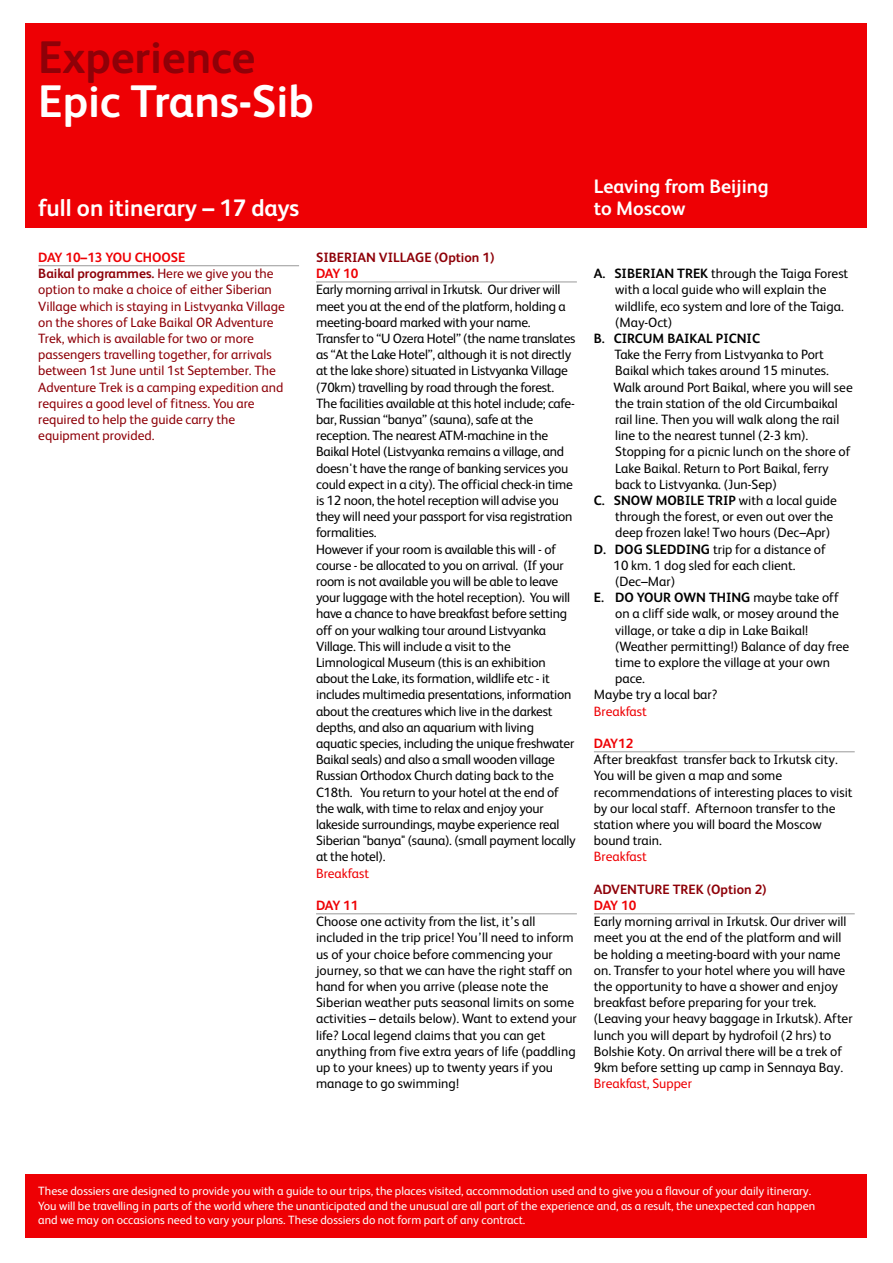
<style>
.page{position:relative;width:893px;height:1263px;background:#fff}
.page>*{position:absolute;margin:0;border:0;box-sizing:border-box;transform-origin:0 0}
.t1{font:700 45.75px "FS Albert";color:#fff}
.t2{font:700 45.75px "FS Albert";color:#8e0108}
.t3{font:700 23.85px "FS Albert";color:#fff}
.t4{font:700 19.5px/22.2px "FS Albert";color:#fff}
.t5{font:13.5px/16.2px "FS Albert";letter-spacing:-.015em;color:#000}
.t6{font:13.5px/16.2px "FS Albert";color:#8e0108}
.t7{font:700 13.5px "FS Albert";color:#000}
.t8{font:700 13.5px "FS Albert";color:#8e0108}
.t9{font:13.5px "FS Albert";color:#ee0004}
.t10{font:700 13.5px "FS Albert";letter-spacing:-.04em;color:#ee0004}
.t11{font:12px/14.4px "FS Albert";color:#fff}
.s1{font-weight:700;color:#ee0004}
.s2{font-weight:700}
.s3{font-weight:400}
</style>
<div class="page">
<hr style="left:38px;top:265px;width:261px;height:1px;background:#999">
<hr style="left:316px;top:282px;width:261px;height:1px;background:#999">
<hr style="left:316px;top:913px;width:261px;height:1px;background:#999">
<hr style="left:594px;top:751px;width:261px;height:1px;background:#999">
<hr style="left:594px;top:913px;width:261px;height:1px;background:#999">
<div style="left:26px;top:1174px;width:841px;height:63px;background:#ee0004"></div>
<div style="left:26px;top:24px;width:841px;height:204px;background:#ee0004"></div>
<h1 class="t2" style="left:38px;top:42px;width:219px">Experience</h1>
<h1 class="t1" style="left:38px;top:85px;width:277px">Epic Trans-Sib</h1>
<h2 class="t3" style="left:38px;top:199px;width:263px">full on itinerary – 17 days</h2>
<p class="t6" style="left:38px;top:251px;width:248px"><span class="s1">DAY 10–13 YOU CHOOSE<br></span><span class="s2">Baikal programmes.</span> Here we give you the option to make a choice of either Siberian Village which is staying in Listvyanka Village on the shores of Lake Baikal OR Adventure Trek, which is available for two or more passengers travelling together, for arrivals between 1st June until 1st September. The Adventure Trek is a camping expedition and requires a good level of fitness. You are required to help the guide carry the equipment provided.</p>
<p class="t8" style="left:316px;top:253px;width:180px">SIBERIAN VILLAGE (Option 1)</p>
<p class="t10" style="left:316px;top:269px;width:44px">DAY 10</p>
<p class="t5" style="left:316px;top:283px;width:261px">Early morning arrival in Irkutsk. Our driver will meet you at the end of the platform, holding a meeting-board marked with your name.<br>Transfer to “U Ozera Hotel” (the name translates as “At the Lake Hotel”, although it is not directly at the lake shore) situated in Listvyanka Village (70km) travelling by road through the forest.<br>The facilities available at this hotel include; cafe&shy;bar, Russian “banya” (sauna), safe at the reception. The nearest ATM-machine in the Baikal Hotel (Listvyanka remains a village, and doesn't have the range of banking services you could expect in a city). The official check-in time is 12 noon, the hotel reception will advise you they will need your passport for visa registration formalities.<br>However if your room is available this will - of course - be allocated to you on arrival. (If your room is not available you will be able to leave your luggage with the hotel reception). You will have a chance to have breakfast before setting off on your walking tour around Listvyanka Village. This will include a visit to the Limnological Museum (this is an exhibition about the Lake, its formation, wildlife etc - it includes multimedia presentations, information about the creatures which live in the darkest depths, and also an aquarium with living aquatic species, including the unique freshwater Baikal seals) and also a small wooden village Russian Orthodox Church dating back to the C18th. You return to your hotel at the end of the walk, with time to relax and enjoy your lakeside surroundings, maybe experience real Siberian "banya" (sauna). (small payment locally at the hotel).</p>
<p class="t9" style="left:316px;top:868px;width:54px">Breakfast</p>
<p class="t10" style="left:316px;top:901px;width:44px">DAY 11</p>
<p class="t5" style="left:316px;top:915px;width:262px">Choose one activity from the list, it’s all included in the trip price! You’ll need to inform us of your choice before commencing your journey, so that we can have the right staff on hand for when you arrive (please note the Siberian weather puts seasonal limits on some activities – details below). Want to extend your life? Local legend claims that you can get anything from five extra years of life (paddling up to your knees) up to twenty years if you manage to go swimming!</p>
<h3 class="t4" style="left:594px;top:177px;width:176px">Leaving from Beijing to Moscow</h3>
<p class="t5" style="left:615px;top:267px;width:235px;text-indent:-21px"><span class="s2">A. SIBERIAN TREK</span> through the Taiga Forest with a local guide who will explain the wildlife, eco system and lore of the Taiga. (May-Oct)</p>
<p class="t7" style="left:594px;top:334px;width:168px">B. CIRCUM BAIKAL PICNIC</p>
<p class="t5" style="left:614px;top:348px;width:211px">Take the Ferry from Listvyanka to Port</p>
<p class="t5" style="left:615px;top:364px;width:215px">Baikal which takes around 15 minutes.</p>
<p class="t5" style="left:614px;top:380px;width:241px">Walk around Port Baikal, where you will see</p>
<p class="t5" style="left:615px;top:396px;width:224px">the train station of the old Circumbaikal</p>
<p class="t5" style="left:615px;top:413px;width:226px">rail line. Then you will walk along the rail</p>
<p class="t5" style="left:615px;top:429px;width:195px">line to the nearest tunnel (2-3 km).</p>
<p class="t5" style="left:615px;top:445px;width:237px">Stopping for a picnic lunch on the shore of</p>
<p class="t5" style="left:615px;top:461px;width:215px">Lake Baikal. Return to Port Baikal, ferry</p>
<p class="t5" style="left:615px;top:477px;width:163px">back to Listvyanka. (Jun-Sep)</p>
<p class="t7" style="left:594px;top:496px;width:245px">C. SNOW MOBILE TRIP <span class="s3">with a local guide</span></p>
<p class="t5" style="left:615px;top:510px;width:220px">through the forest, or even out over the</p>
<p class="t5" style="left:615px;top:526px;width:217px">deep frozen lake! Two hours (Dec–Apr)</p>
<p class="t5" style="left:594px;top:542px;width:233px"><span class="s2">D. DOG SLEDDING</span> trip for a distance of</p>
<p class="t5" style="left:614px;top:558px;width:184px">10 km. 1 dog sled for each client.</p>
<p class="t5" style="left:615px;top:575px;width:61px">(Dec–Mar)</p>
<p class="t7" style="left:594px;top:593px;width:246px">E. DO YOUR OWN THING <span class="s3">maybe take off</span></p>
<p class="t5" style="left:615px;top:607px;width:225px">on a cliff side walk, or mosey around the</p>
<p class="t5" style="left:615px;top:623px;width:195px">village, or take a dip in Lake Baikal!</p>
<p class="t5" style="left:615px;top:639px;width:236px">(Weather permitting!) Balance of day free</p>
<p class="t5" style="left:615px;top:656px;width:216px">time to explore the village at your own</p>
<p class="t5" style="left:615px;top:672px;width:31px">pace.</p>
<p class="t5" style="left:594px;top:688px;width:125px">Maybe try a local bar?</p>
<p class="t9" style="left:594px;top:706px;width:54px">Breakfast</p>
<p class="t10" style="left:594px;top:739px;width:41px">DAY12</p>
<p class="t5" style="left:594px;top:753px;width:260px">After breakfast transfer back to Irkutsk city.<br>You will be given a map and some recommendations of interesting places to visit by our local staff. Afternoon transfer to the station where you will board the Moscow bound train.</p>
<p class="t9" style="left:594px;top:852px;width:54px">Breakfast</p>
<p class="t8" style="left:594px;top:884px;width:174px">ADVENTURE TREK (Option 2)</p>
<p class="t10" style="left:594px;top:901px;width:44px">DAY 10</p>
<p class="t5" style="left:594px;top:915px;width:260px">Early morning arrival in Irkutsk. Our driver will meet you at the end of the platform and will be holding a meeting-board with your name on. Transfer to your hotel where you will have the opportunity to have a shower and enjoy breakfast before preparing for your trek. (Leaving your heavy baggage in Irkutsk). After lunch you will depart by hydrofoil (2 hrs) to Bolshie Koty. On arrival there will be a trek of 9km before setting up camp in Sennaya Bay.</p>
<p class="t9" style="left:594px;top:1079px;width:100px">Breakfast, Supper</p>
<p class="t11" style="left:38px;top:1185px;width:778px">These dossiers are designed to provide you with a guide to our trips, the places visited, accommodation used and to give you a flavour of your daily itinerary.<br>You will be travelling in parts of the world where the unanticipated and the unusual are all part of the experience and, as a result, the unexpected can happen and we may on occasions need to vary your plans. These dossiers do not form part of any contract.</p>
</div>
